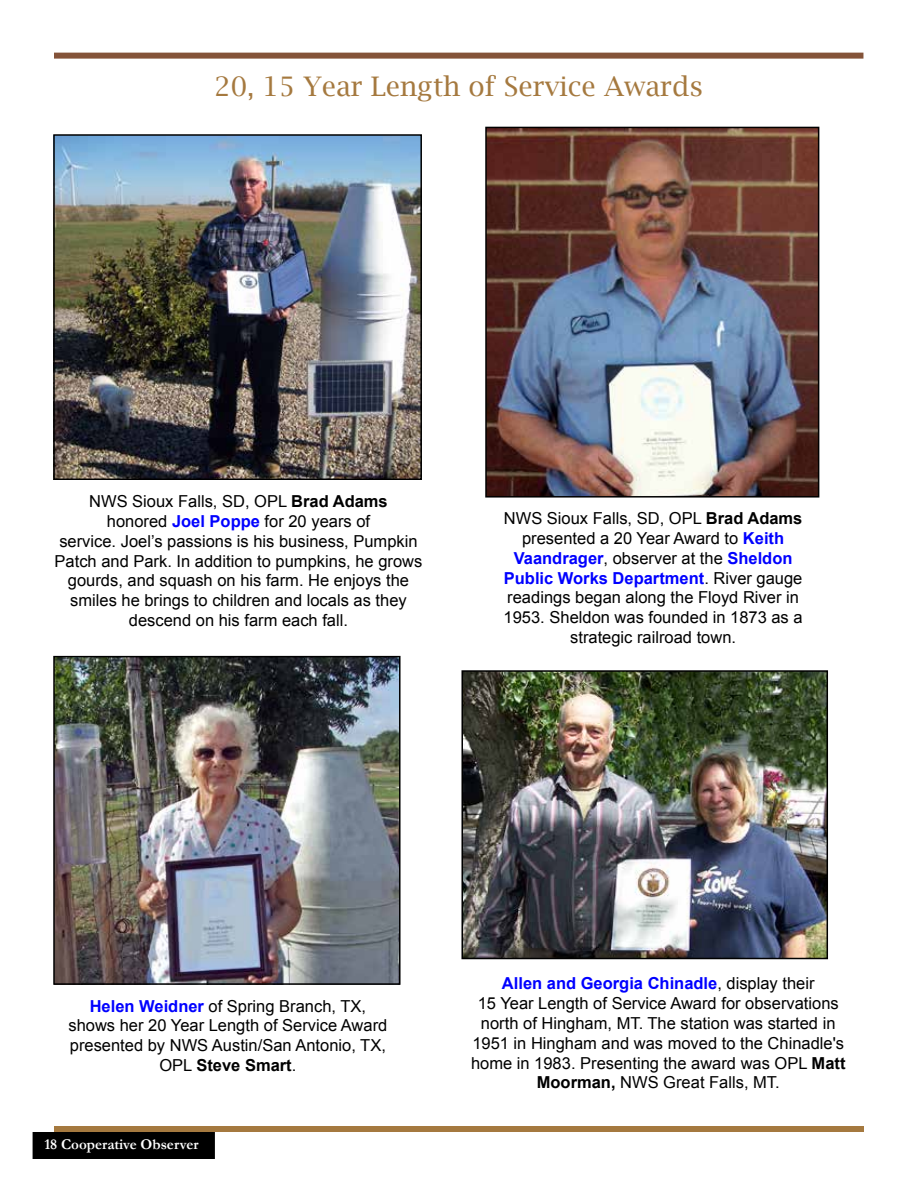
<style>
.page{position:relative;width:918px;height:1188px;background:#fff}
.page>*{position:absolute;margin:0;border:0;box-sizing:border-box;transform-origin:0 0}
.t1{font:27px "Lucida Bright";color:#a5793f}
.t2{font:16.5px/19.8px "Arial";color:#000;text-align:center}
.t3{font:700 15px "Garamond";color:#fff}
.s1{font-weight:700}
.s2{font-weight:700;color:#00f}
</style>
<div class="page">
<div style="left:33px;top:1133px;width:181px;height:25px;background:#000"></div>
<div style="left:33px;top:1132px;width:182px;height:27px;border:2px solid #000"></div>
<div style="left:54px;top:1126px;width:810px;height:6px;background:#a5793f"></div>
<div style="left:54px;top:53px;width:809px;height:6px;background:#845339"></div>
<img style="left:56px;top:137px;width:363px;height:340px">
<div style="left:53px;top:134px;width:369px;height:346px;border:2px solid #000"></div>
<img style="left:488px;top:130px;width:328px;height:365px">
<div style="left:485px;top:127px;width:334px;height:371px;border:2px solid #000"></div>
<img style="left:56px;top:659px;width:342px;height:323px">
<div style="left:53px;top:656px;width:348px;height:329px;border:2px solid #000"></div>
<img style="left:464px;top:673px;width:361px;height:283px">
<div style="left:461px;top:670px;width:367px;height:289px;border:2px solid #000"></div>
<h1 class="t1" style="left:214px;top:71px;width:490px">20, 15 Year Length of Service Awards</h1>
<p class="t2" style="left:55px;top:492px;width:369px">NWS Sioux Falls, SD, OPL <span class="s1">Brad Adams<br></span>honored <span class="s2">Joel Poppe</span> for 20 years of<br>service. Joel’s passions is his business, Pumpkin Patch and Park. In addition to pumpkins, he grows gourds, and squash on his farm. He enjoys the smiles he brings to children and locals as they descend on his farm each fall.</p>
<p class="t2" style="left:504px;top:509px;width:301px">NWS Sioux Falls, SD, OPL <span class="s1">Brad Adams </span>presented a 20 Year Award to <span class="s2">Keith Vaandrager</span>, observer at the <span class="s2">Sheldon Public Works Department</span>. River gauge readings began along the Floyd River in 1953. Sheldon was founded in 1873 as a strategic railroad town.</p>
<p class="t2" style="left:68px;top:996px;width:320px"><span class="s2">Helen Weidner</span> of Spring Branch, TX, shows her 20 Year Length of Service Award presented by NWS Austin/San Antonio, TX, OPL <span class="s1">Steve Smart</span>.</p>
<p class="t3" style="left:44px;top:1134px;width:156px">18 Cooperative Observer</p>
<p class="t2" style="left:471px;top:974px;width:376px"><span class="s2">Allen and Georgia Chinadle</span>, display their<br>15 Year Length of Service Award for observations north of Hingham, MT. The station was started in 1951 in Hingham and was moved to the Chinadle's home in 1983. Presenting the award was OPL <span class="s1">Matt Moorman,</span> NWS Great Falls, MT.</p>
</div>
